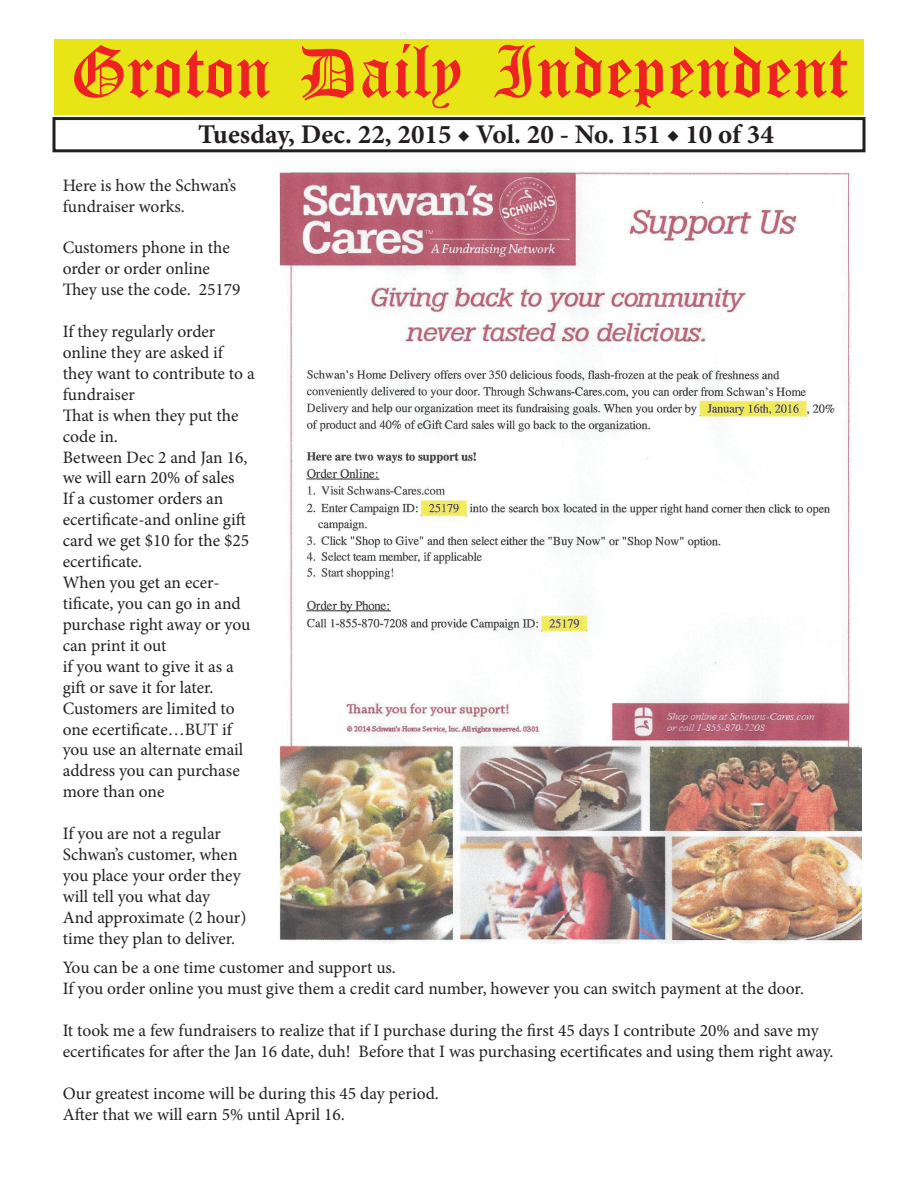
<style>
.page{position:relative;width:918px;height:1188px;background:#fff}
.page>*{position:absolute;margin:0;border:0;box-sizing:border-box;transform-origin:0 0}
.t1{font:54px "Old English Five";color:#ee2123}
.t2{font:700 27px "Minion Pro";color:#231f20}
.t3{font:17.4px/20.9px "Minion Pro";letter-spacing:-.005em;color:#231f20}
</style>
<div class="page">
<div style="left:52px;top:117px;width:814px;height:35px;border:3px solid #231f20"></div>
<div style="left:54px;top:40px;width:810px;height:75px;background:#e7e515"></div>
<img style="left:279px;top:169px;width:582px;height:774px">
<h1 class="t1" style="left:70px;top:47px;width:779px">Groton Daily Independent</h1>
<h2 class="t2" style="left:198px;top:116px;width:577px">Tuesday, Dec. 22, 2015 ◆ Vol. 20 - No. 151 ◆ 10 of 34</h2>
<p class="t3" style="left:63px;top:175px;width:175px">Here is how the Schwan’s fundraiser works.</p>
<p class="t3" style="left:63px;top:237px;width:179px">Customers phone in the order or order online<br>They use the code. 25179</p>
<p class="t3" style="left:63px;top:321px;width:193px">If they regularly order online they are asked if they want to contribute to a fundraiser<br>That is when they put the code in.<br>Between Dec 2 and Jan 16, we will earn 20% of sales<br>If a customer orders an ecertificate-and online gift card we get $10 for the $25 ecertificate.<br>When you get an ecer&shy;tificate, you can go in and purchase right away or you can print it out<br>if you want to give it as a gift or save it for later.<br>Customers are limited to one ecertificate…BUT if you use an alternate email address you can purchase more than one</p>
<p class="t3" style="left:63px;top:823px;width:185px">If you are not a regular<br>Schwan’s customer, when you place your order they will tell you what day<br>And approximate (2 hour) time they plan to deliver.</p>
<p class="t3" style="left:63px;top:957px;width:743px">You can be a one time customer and support us.<br>If you order online you must give them a credit card number, however you can switch payment at the door.</p>
<p class="t3" style="left:63px;top:1020px;width:772px">It took me a few fundraisers to realize that if I purchase during the first 45 days I contribute 20% and save my ecertificates for after the Jan 16 date, duh! Before that I was purchasing ecertificates and using them right away.</p>
<p class="t3" style="left:63px;top:1083px;width:378px">Our greatest income will be during this 45 day period.<br>After that we will earn 5% until April 16.</p>
</div>
